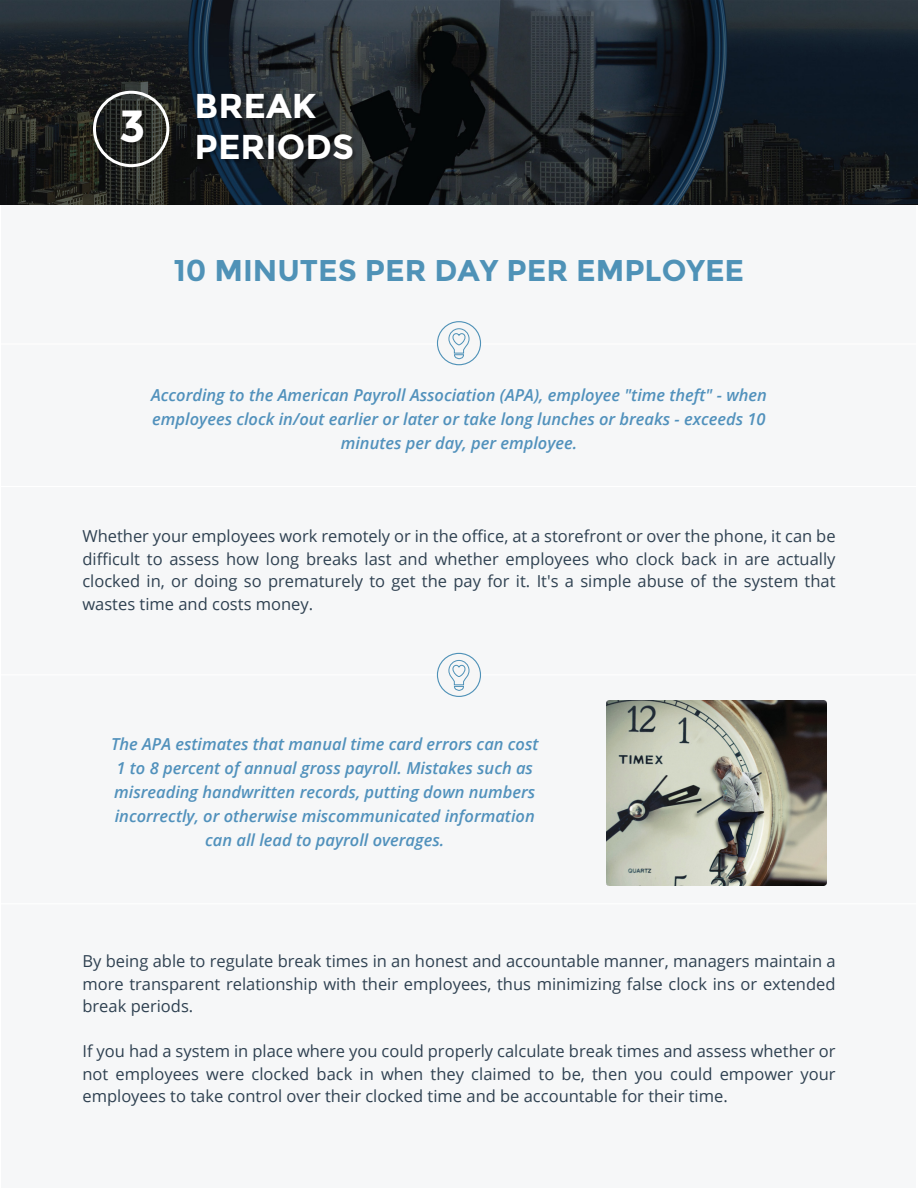
<style>
.page{position:relative;width:918px;height:1188px;background:#fff}
.page>*{position:absolute;margin:0;border:0;box-sizing:border-box;transform-origin:0 0}
.t1{font:700 45px "Montserrat";color:#fff}
.t2{font:700 34.5px/41.4px "Montserrat";color:#fff}
.t3{font:700 30px "Montserrat";color:#4f92b7}
.t4{font:16.5px/22.5px "Open Sans";color:#2f4151;text-align:justify}
.t5{font:italic 600 16.5px/24px "Open Sans";color:#5191bc;text-align:center}
</style>
<div class="page">
<div style="left:2px;top:0;width:914px;height:1188px;background:#f6f7f8"></div>
<img style="left:0;top:0;width:918px;height:204px">
<img style="left:194px;top:87px;width:166px;height:86px">
<img style="left:118px;top:103px;width:33px;height:56px">
<div style="left:93px;top:91px;width:76px;height:76px;border:3px solid #fff;border-radius:50%"></div>
<img style="left:606px;top:701px;width:220px;height:184px">
<hr style="left:0;top:343px;width:918px;height:2px;background:#fff">
<hr style="left:0;top:674px;width:918px;height:1px;background:#fff">
<hr style="left:0;top:903px;width:918px;height:1px;background:#fff">
<hr style="left:0;top:486px;width:918px;height:1px;background:#fff">
<div style="left:437px;top:653px;width:43px;height:43px;background:#f6f6f6;border-radius:50%"></div>
<div style="left:437px;top:653px;width:44px;height:44px;border:1px solid #4e91b7;border-radius:50%"></div>
<svg style="left:448px;top:660px;width:22px;height:31px"></svg>
<div style="left:437px;top:322px;width:44px;height:43px;background:#f6f6f6;border-radius:50%"></div>
<div style="left:437px;top:321px;width:44px;height:44px;border:1px solid #4e91b7;border-radius:50%"></div>
<svg style="left:448px;top:328px;width:22px;height:31px"></svg>
<h1 class="t1" style="left:119px;top:100px;width:28px">3</h1>
<h2 class="t2" style="left:195px;top:85px;width:161px">BREAK<br>PERIODS</h2>
<h3 class="t3" style="left:174px;top:252px;width:572px">10 MINUTES PER DAY PER EMPLOYEE</h3>
<p class="t5" style="left:151px;top:383px;width:617px">According to the American Payroll Association (APA), employee "time theft" - when employees clock in/out earlier or later or take long lunches or breaks - exceeds 10 minutes per day, per employee.</p>
<p class="t4" style="left:82px;top:524px;width:755px">Whether your employees work remotely or in the office, at a storefront or over the phone, it can be difficult to assess how long breaks last and whether employees who clock back in are actually clocked in, or doing so prematurely to get the pay for it. It's a simple abuse of the system that wastes time and costs money.</p>
<p class="t5" style="left:111px;top:731px;width:429px">The APA estimates that manual time card errors can cost 1 to 8 percent of annual gross payroll. Mistakes such as misreading handwritten records, putting down numbers incorrectly, or otherwise miscommunicated information can all lead to payroll overages.</p>
<p class="t4" style="left:82px;top:950px;width:755px">By being able to regulate break times in an honest and accountable manner, managers maintain a more transparent relationship with their employees, thus minimizing false clock ins or extended break periods.</p>
<p class="t4" style="left:82px;top:1040px;width:755px">If you had a system in place where you could properly calculate break times and assess whether or not employees were clocked back in when they claimed to be, then you could empower your employees to take control over their clocked time and be accountable for their time.</p>
</div>
